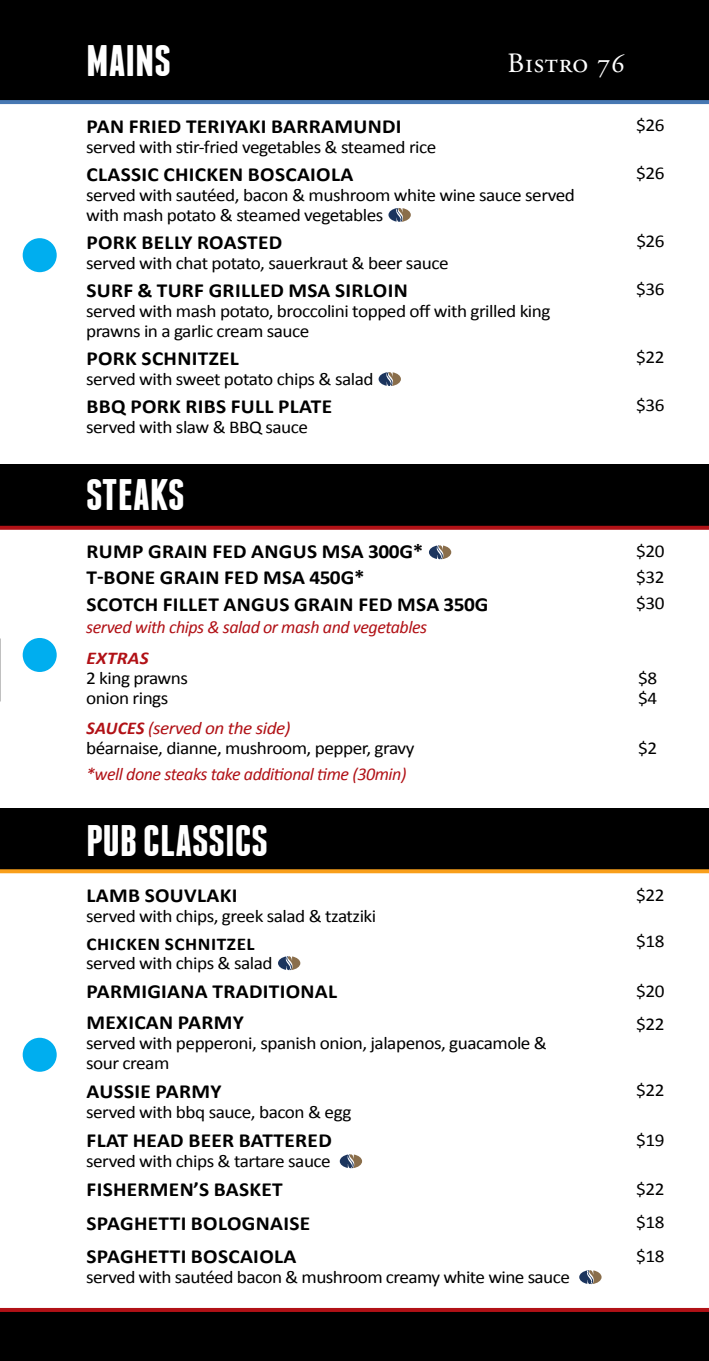
<style>
.page{position:relative;width:709px;height:1361px;background:#fff}
.page>*{position:absolute;margin:0;border:0;box-sizing:border-box;transform-origin:0 0}
.t1{font:700 44px "Franchise";color:#fff;scale:1.07 1}
.t2{font:28px "Adobe Garamond Pro";letter-spacing:.025em;color:#fff}
.t3{font:700 20px "Calibri";letter-spacing:.015em;color:#000;scale:1.07 1}
.t4{font:18px/20px "Calibri";letter-spacing:-.025em;color:#000;scale:1.07 1}
.t5{font:italic 18px "Calibri";letter-spacing:-.025em;color:#b11116}
.t6{font:700 18px "Calibri";letter-spacing:.03em;color:#000;scale:1.07 1}
.t7{font:italic 700 18px "Calibri";letter-spacing:.015em;color:#b11116;scale:1.07 1}
.s1{font-weight:700;font-style:italic;color:#b11116}
.s2{font-style:italic;color:#b11116}
</style>
<div class="page">
<div style="left:0;top:1310px;width:709px;height:51px;background:#000"></div>
<div style="left:0;top:0;width:709px;height:102px;background:#000"></div>
<svg style="left:388px;top:208px;width:23px;height:14px"></svg>
<svg style="left:378px;top:372px;width:23px;height:14px"></svg>
<svg style="left:278px;top:956px;width:22px;height:14px"></svg>
<svg style="left:340px;top:1154px;width:22px;height:14px"></svg>
<svg style="left:579px;top:1270px;width:22px;height:14px"></svg>
<div style="left:0;top:464px;width:709px;height:64px;background:#000"></div>
<div style="left:0;top:808px;width:709px;height:63px;background:#000"></div>
<svg style="left:429px;top:545px;width:22px;height:14px"></svg>
<svg style="left:0;top:100px;width:709px;height:4px;background:#4575af"></svg>
<hr style="left:0;top:1308px;width:709px;height:4px;background:#b11116">
<svg style="left:0;top:526px;width:709px;height:4px;background:#b51d22"></svg>
<svg style="left:0;top:869px;width:709px;height:4px;background:#e79419"></svg>
<div style="left:23px;top:238px;width:34px;height:34px;background:#00aeef;border-radius:50%"></div>
<div style="left:23px;top:638px;width:34px;height:34px;background:#00aeef;border-radius:50%"></div>
<div style="left:23px;top:1037px;width:34px;height:34px;background:#00aeef;border-radius:50%"></div>
<h1 class="t1" style="left:86px;top:40px;width:81px">MAINS</h1>
<h2 class="t2" style="left:507px;top:46px;width:119px">Bistro 76</h2>
<p class="t3" style="left:87px;top:113px;width:296px">PAN FRIED TERIYAKI BARRAMUNDI</p>
<p class="t4" style="left:86px;top:137px;width:329px">served with stir-fried vegetables &amp; steamed rice</p>
<p class="t4" style="left:636px;top:115px;width:28px">$26</p>
<p class="t3" style="left:87px;top:161px;width:251px">CLASSIC CHICKEN BOSCAIOLA</p>
<p class="t4" style="left:86px;top:185px;width:458px">served with sautéed, bacon &amp; mushroom white wine sauce served with mash potato &amp; steamed vegetables</p>
<p class="t4" style="left:636px;top:163px;width:28px">$26</p>
<p class="t3" style="left:87px;top:229px;width:184px">PORK BELLY ROASTED</p>
<p class="t4" style="left:86px;top:253px;width:340px">served with chat potato, sauerkraut &amp; beer sauce</p>
<p class="t4" style="left:636px;top:231px;width:28px">$26</p>
<p class="t3" style="left:87px;top:277px;width:302px">SURF &amp; TURF GRILLED MSA SIRLOIN</p>
<p class="t4" style="left:86px;top:301px;width:435px">served with mash potato, broccolini topped off with grilled king prawns in a garlic cream sauce</p>
<p class="t4" style="left:636px;top:279px;width:28px">$36</p>
<p class="t3" style="left:87px;top:345px;width:144px">PORK SCHNITZEL</p>
<p class="t4" style="left:86px;top:369px;width:270px">served with sweet potato chips &amp; salad</p>
<p class="t4" style="left:636px;top:347px;width:28px">$22</p>
<p class="t3" style="left:87px;top:393px;width:231px">BBQ PORK RIBS FULL PLATE</p>
<p class="t4" style="left:86px;top:417px;width:209px">served with slaw &amp; BBQ sauce</p>
<p class="t4" style="left:636px;top:395px;width:28px">$36</p>
<h1 class="t1" style="left:86px;top:474px;width:94px">STEAKS</h1>
<p class="t3" style="left:87px;top:539px;width:316px">RUMP GRAIN FED ANGUS MSA 300G*</p>
<p class="t4" style="left:636px;top:541px;width:28px">$20</p>
<p class="t3" style="left:87px;top:565px;width:261px">T-BONE GRAIN FED MSA 450G*</p>
<p class="t4" style="left:636px;top:567px;width:28px">$32</p>
<p class="t3" style="left:87px;top:591px;width:377px">SCOTCH FILLET ANGUS GRAIN FED MSA 350G</p>
<p class="t4" style="left:636px;top:593px;width:28px">$30</p>
<p class="t5" style="left:86px;top:614px;width:342px">served with chips &amp; salad or mash and vegetables</p>
<p class="t7" style="left:86px;top:647px;width:60px">EXTRAS</p>
<p class="t4" style="left:86px;top:668px;width:97px">2 king prawns</p>
<p class="t4" style="left:638px;top:668px;width:19px">$8</p>
<p class="t4" style="left:86px;top:688px;width:78px">onion rings</p>
<p class="t4" style="left:638px;top:688px;width:19px">$4</p>
<p class="t4" style="left:86px;top:718px;width:308px"><span class="s1">SAUCES</span> <span class="s2">(served on the side)<br></span>béarnaise, dianne, mushroom, pepper, gravy</p>
<p class="t4" style="left:638px;top:738px;width:19px">$2</p>
<p class="t5" style="left:86px;top:762px;width:322px">*well done steaks take additional time (30min)</p>
<h1 class="t1" style="left:86px;top:820px;width:171px">PUB CLASSICS</h1>
<p class="t3" style="left:87px;top:883px;width:142px">LAMB SOUVLAKI</p>
<p class="t4" style="left:86px;top:906px;width:273px">served with chips, greek salad &amp; tzatziki</p>
<p class="t6" style="left:86px;top:932px;width:159px">CHICKEN SCHNITZEL</p>
<p class="t4" style="left:86px;top:953px;width:176px">served with chips &amp; salad</p>
<p class="t4" style="left:636px;top:885px;width:28px">$22</p>
<p class="t4" style="left:636px;top:931px;width:28px">$18</p>
<p class="t3" style="left:87px;top:979px;width:236px">PARMIGIANA TRADITIONAL</p>
<p class="t4" style="left:636px;top:981px;width:28px">$20</p>
<p class="t3" style="left:87px;top:1009px;width:148px">MEXICAN PARMY</p>
<p class="t4" style="left:86px;top:1033px;width:432px">served with pepperoni, spanish onion, jalapenos, guacamole &amp; sour cream</p>
<p class="t4" style="left:636px;top:1014px;width:28px">$22</p>
<p class="t3" style="left:87px;top:1078px;width:128px">AUSSIE PARMY</p>
<p class="t4" style="left:86px;top:1102px;width:249px">served with bbq sauce, bacon &amp; egg</p>
<p class="t3" style="left:87px;top:1127px;width:231px">FLAT HEAD BEER BATTERED</p>
<p class="t4" style="left:86px;top:1151px;width:230px">served with chips &amp; tartare sauce</p>
<p class="t4" style="left:636px;top:1080px;width:28px">$22</p>
<p class="t4" style="left:636px;top:1129px;width:28px">$19</p>
<p class="t3" style="left:87px;top:1177px;width:185px">FISHERMEN’S BASKET</p>
<p class="t4" style="left:636px;top:1179px;width:28px">$22</p>
<p class="t3" style="left:87px;top:1210px;width:210px">SPAGHETTI BOLOGNAISE</p>
<p class="t4" style="left:636px;top:1212px;width:28px">$18</p>
<p class="t3" style="left:87px;top:1243px;width:198px">SPAGHETTI BOSCAIOLA</p>
<p class="t4" style="left:86px;top:1267px;width:453px">served with sautéed bacon &amp; mushroom creamy white wine sauce</p>
<p class="t4" style="left:636px;top:1245px;width:28px">$18</p>
</div>
